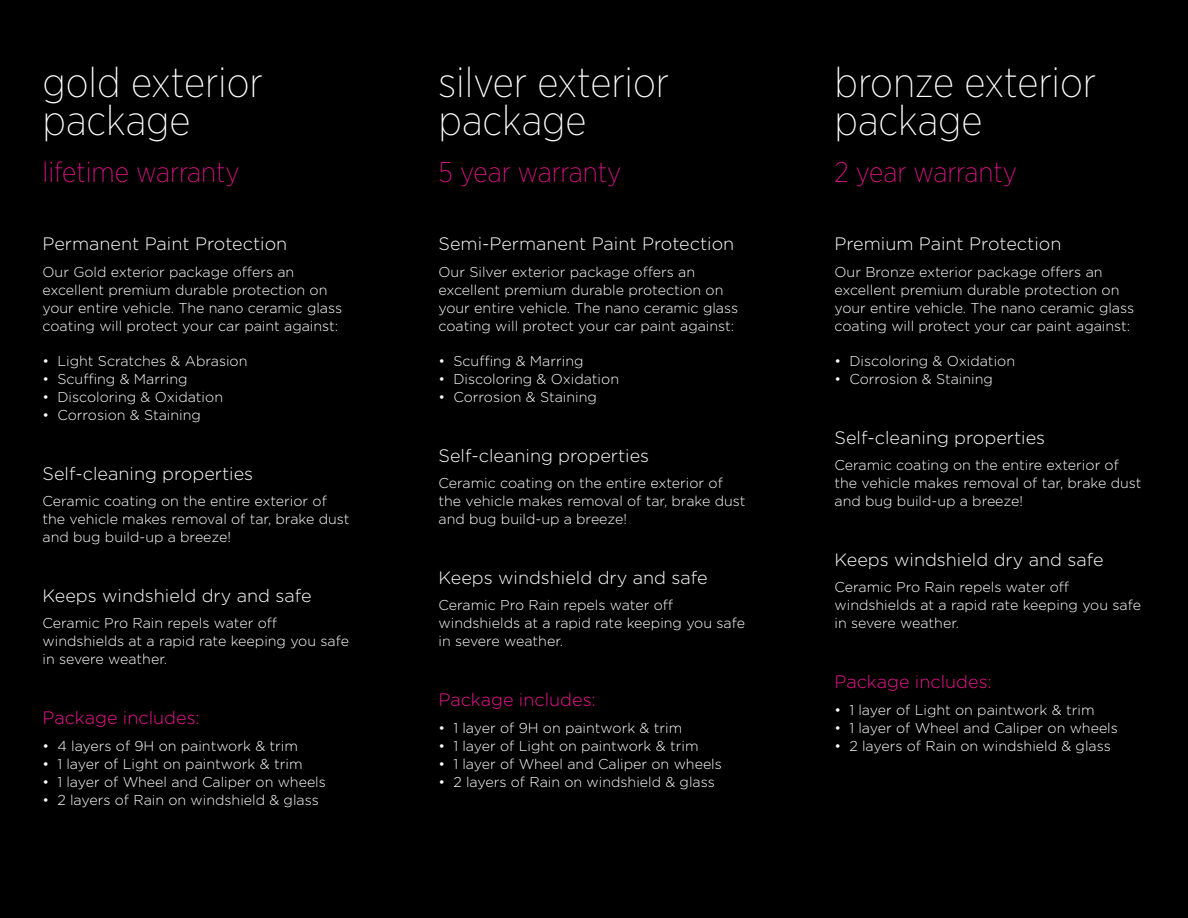
<style>
.page{position:relative;width:1188px;height:918px;background:#000}
.page>*{position:absolute;margin:0;border:0;box-sizing:border-box;transform-origin:0 0}
.t1{font:200 42px/37.5px "Gotham Narrow";color:#fff}
.t2{font:200 28.5px "Gotham Narrow";color:#ea148f}
.t3{font:300 18px "Gotham Rounded";color:#fff}
.t4{font:300 18px "Gotham Rounded";color:#ea148f}
.t5{font:300 14.25px/18px "Gotham Rounded";color:#fff}
</style>
<div class="page">
<p class="t1" style="left:43px;top:63px;width:222px">gold exterior package</p>
<p class="t2" style="left:43px;top:155px;width:198px">lifetime warranty</p>
<p class="t3" style="left:43px;top:232px;width:246px">Permanent Paint Protection</p>
<p class="t5" style="left:43px;top:262px;width:301px">Our Gold exterior package offers an excellent premium durable protection on your entire vehicle. The nano ceramic glass coating will protect your car paint against:</p>
<p class="t5" style="left:43px;top:351px;width:206px">• Light Scratches &amp; Abrasion</p>
<p class="t5" style="left:43px;top:369px;width:146px">• Scuffing &amp; Marring</p>
<p class="t5" style="left:43px;top:387px;width:182px">• Discoloring &amp; Oxidation</p>
<p class="t5" style="left:43px;top:405px;width:160px">• Corrosion &amp; Staining</p>
<p class="t3" style="left:43px;top:461px;width:212px">Self-cleaning properties</p>
<p class="t5" style="left:43px;top:491px;width:309px">Ceramic coating on the entire exterior of the vehicle makes removal of tar, brake dust and bug build-up a breeze!</p>
<p class="t3" style="left:43px;top:584px;width:271px">Keeps windshield dry and safe</p>
<p class="t5" style="left:43px;top:614px;width:308px">Ceramic Pro Rain repels water off windshields at a rapid rate keeping you safe in severe weather.</p>
<p class="t4" style="left:43px;top:706px;width:159px">Package includes:</p>
<p class="t5" style="left:43px;top:736px;width:257px">• 4 layers of 9H on paintwork &amp; trim</p>
<p class="t5" style="left:43px;top:754px;width:262px">• 1 layer of Light on paintwork &amp; trim</p>
<p class="t5" style="left:43px;top:772px;width:285px">• 1 layer of Wheel and Caliper on wheels</p>
<p class="t5" style="left:43px;top:790px;width:278px">• 2 layers of Rain on windshield &amp; glass</p>
<p class="t1" style="left:439px;top:63px;width:232px">silver exterior package</p>
<p class="t2" style="left:439px;top:155px;width:184px">5 year warranty</p>
<p class="t3" style="left:439px;top:232px;width:297px">Semi-Permanent Paint Protection</p>
<p class="t5" style="left:439px;top:262px;width:301px">Our Silver exterior package offers an excellent premium durable protection on your entire vehicle. The nano ceramic glass coating will protect your car paint against:</p>
<p class="t5" style="left:439px;top:351px;width:146px">• Scuffing &amp; Marring</p>
<p class="t5" style="left:439px;top:369px;width:182px">• Discoloring &amp; Oxidation</p>
<p class="t5" style="left:439px;top:387px;width:160px">• Corrosion &amp; Staining</p>
<p class="t3" style="left:439px;top:443px;width:212px">Self-cleaning properties</p>
<p class="t5" style="left:439px;top:473px;width:309px">Ceramic coating on the entire exterior of the vehicle makes removal of tar, brake dust and bug build-up a breeze!</p>
<p class="t3" style="left:439px;top:566px;width:271px">Keeps windshield dry and safe</p>
<p class="t5" style="left:439px;top:596px;width:308px">Ceramic Pro Rain repels water off windshields at a rapid rate keeping you safe in severe weather.</p>
<p class="t4" style="left:439px;top:688px;width:159px">Package includes:</p>
<p class="t5" style="left:439px;top:718px;width:245px">• 1 layer of 9H on paintwork &amp; trim</p>
<p class="t5" style="left:439px;top:736px;width:262px">• 1 layer of Light on paintwork &amp; trim</p>
<p class="t5" style="left:439px;top:754px;width:285px">• 1 layer of Wheel and Caliper on wheels</p>
<p class="t5" style="left:439px;top:772px;width:278px">• 2 layers of Rain on windshield &amp; glass</p>
<p class="t1" style="left:835px;top:63px;width:263px">bronze exterior package</p>
<p class="t2" style="left:835px;top:155px;width:184px">2 year warranty</p>
<p class="t3" style="left:835px;top:232px;width:228px">Premium Paint Protection</p>
<p class="t5" style="left:835px;top:262px;width:301px">Our Bronze exterior package offers an excellent premium durable protection on your entire vehicle. The nano ceramic glass coating will protect your car paint against:</p>
<p class="t5" style="left:835px;top:351px;width:182px">• Discoloring &amp; Oxidation</p>
<p class="t5" style="left:835px;top:369px;width:160px">• Corrosion &amp; Staining</p>
<p class="t3" style="left:835px;top:425px;width:212px">Self-cleaning properties</p>
<p class="t5" style="left:835px;top:455px;width:309px">Ceramic coating on the entire exterior of the vehicle makes removal of tar, brake dust and bug build-up a breeze!</p>
<p class="t3" style="left:835px;top:548px;width:271px">Keeps windshield dry and safe</p>
<p class="t5" style="left:835px;top:578px;width:308px">Ceramic Pro Rain repels water off windshields at a rapid rate keeping you safe in severe weather.</p>
<p class="t4" style="left:835px;top:670px;width:159px">Package includes:</p>
<p class="t5" style="left:835px;top:700px;width:262px">• 1 layer of Light on paintwork &amp; trim</p>
<p class="t5" style="left:835px;top:718px;width:285px">• 1 layer of Wheel and Caliper on wheels</p>
<p class="t5" style="left:835px;top:736px;width:278px">• 2 layers of Rain on windshield &amp; glass</p>
</div>
